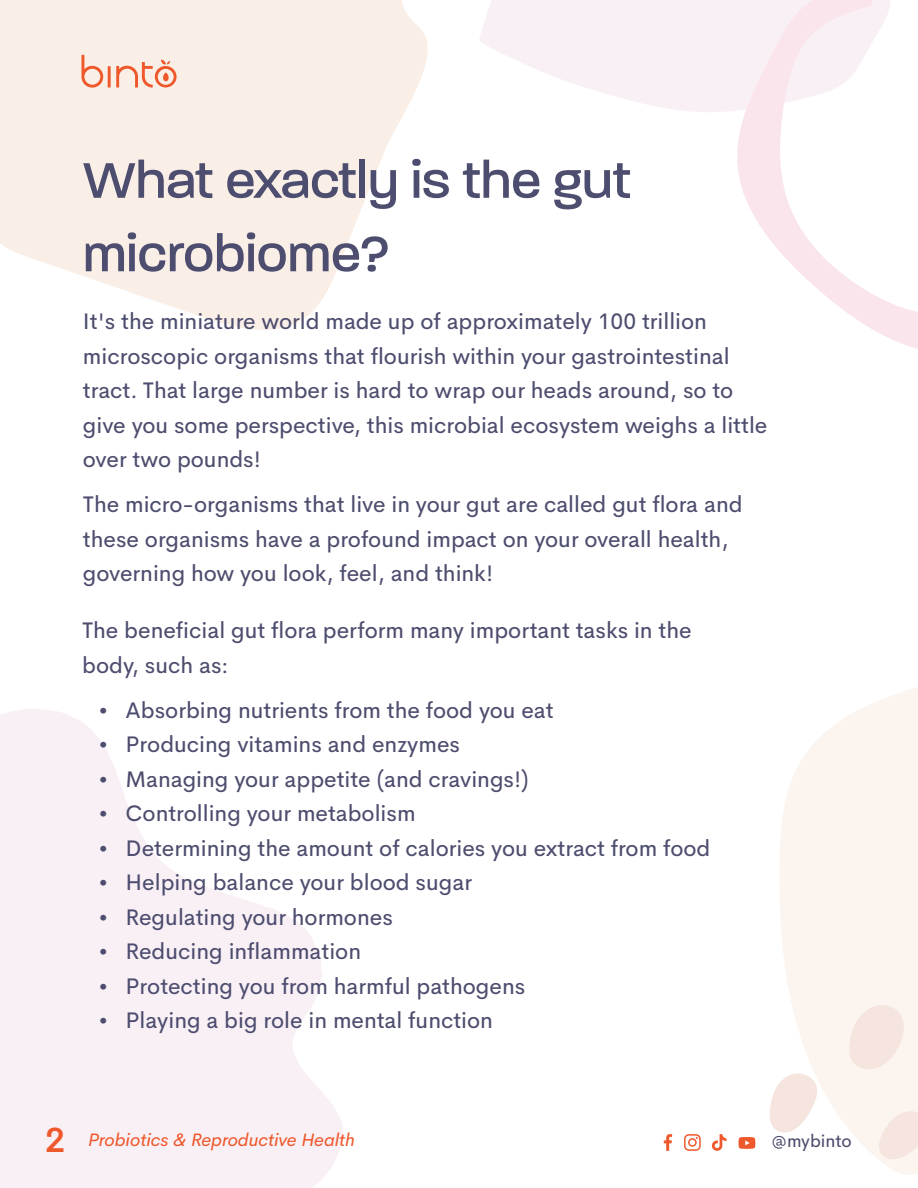
<style>
.page{position:relative;width:918px;height:1188px;background:#fff}
.page>*{position:absolute;margin:0;border:0;box-sizing:border-box;transform-origin:0 0}
.t1{font:500 54px/73.5px "Paralucent";color:#4d4d6f}
.t2{font:600 34.5px "Cerebri Sans";color:#ee582b}
.t3{font:22.5px/34.5px "Cerebri Sans";color:#4d4d6f}
.t4{font:italic 18px "Cerebri Sans";color:#ee582b}
.t5{font:17.7px "Cerebri Sans";color:#4d4d6f}
</style>
<div class="page">
<svg style="left:0;top:709px;width:343px;height:479px;fill:#f9f0f6"></svg>
<svg style="left:780px;top:687px;width:138px;height:488px;fill:#fcf4ef"></svg>
<svg style="left:0;top:0;width:428px;height:330px;fill:#faefe7"></svg>
<svg style="left:877px;top:1111px;width:41px;height:48px"></svg>
<svg style="left:770px;top:1072px;width:49px;height:61px"></svg>
<svg style="left:479px;top:0;width:255px;height:112px;fill:#f9f0f6"></svg>
<svg style="left:849px;top:1003px;width:56px;height:68px"></svg>
<svg style="left:734px;top:0;width:184px;height:349px"></svg>
<svg style="left:81px;top:55px;width:22px;height:33px"></svg>
<hr style="left:108px;top:66px;width:3px;height:21px;background:#ee582b">
<svg style="left:116px;top:60px;width:61px;height:28px;background:#f6c2af"></svg>
<svg style="left:664px;top:1134px;width:8px;height:17px"></svg>
<svg style="left:684px;top:1134px;width:17px;height:17px"></svg>
<svg style="left:711px;top:1134px;width:16px;height:17px"></svg>
<svg style="left:739px;top:1137px;width:16px;height:12px"></svg>
<h1 class="t1" style="left:83px;top:144px;width:549px">What exactly is the gut microbiome?</h1>
<p class="t3" style="left:83px;top:302px;width:686px">It's the miniature world made up of approximately 100 trillion microscopic organisms that flourish within your gastrointestinal tract. That large number is hard to wrap our heads around, so to give you some perspective, this microbial ecosystem weighs a little over two pounds!</p>
<p class="t3" style="left:83px;top:485px;width:661px">The micro-organisms that live in your gut are called gut flora and these organisms have a profound impact on your overall health, governing how you look, feel, and think!</p>
<p class="t3" style="left:82px;top:611px;width:611px">The beneficial gut flora perform many important tasks in the body, such as:</p>
<p class="t3" style="left:99px;top:691px;width:457px">• Absorbing nutrients from the food you eat</p>
<p class="t3" style="left:99px;top:725px;width:363px">• Producing vitamins and enzymes</p>
<p class="t3" style="left:99px;top:760px;width:432px">• Managing your appetite (and cravings!)</p>
<p class="t3" style="left:99px;top:794px;width:318px">• Controlling your metabolism</p>
<p class="t3" style="left:99px;top:829px;width:613px">• Determining the amount of calories you extract from food</p>
<p class="t3" style="left:99px;top:863px;width:375px">• Helping balance your blood sugar</p>
<p class="t3" style="left:99px;top:898px;width:296px">• Regulating your hormones</p>
<p class="t3" style="left:99px;top:932px;width:264px">• Reducing inflammation</p>
<p class="t3" style="left:99px;top:967px;width:428px">• Protecting you from harmful pathogens</p>
<p class="t3" style="left:99px;top:1001px;width:396px">• Playing a big role in mental function</p>
<h2 class="t2" style="left:45px;top:1113px;width:22px">2</h2>
<p class="t4" style="left:88px;top:1125px;width:268px">Probiotics &amp; Reproductive Health</p>
<p class="t5" style="left:772px;top:1127px;width:82px">@mybinto</p>
</div>
